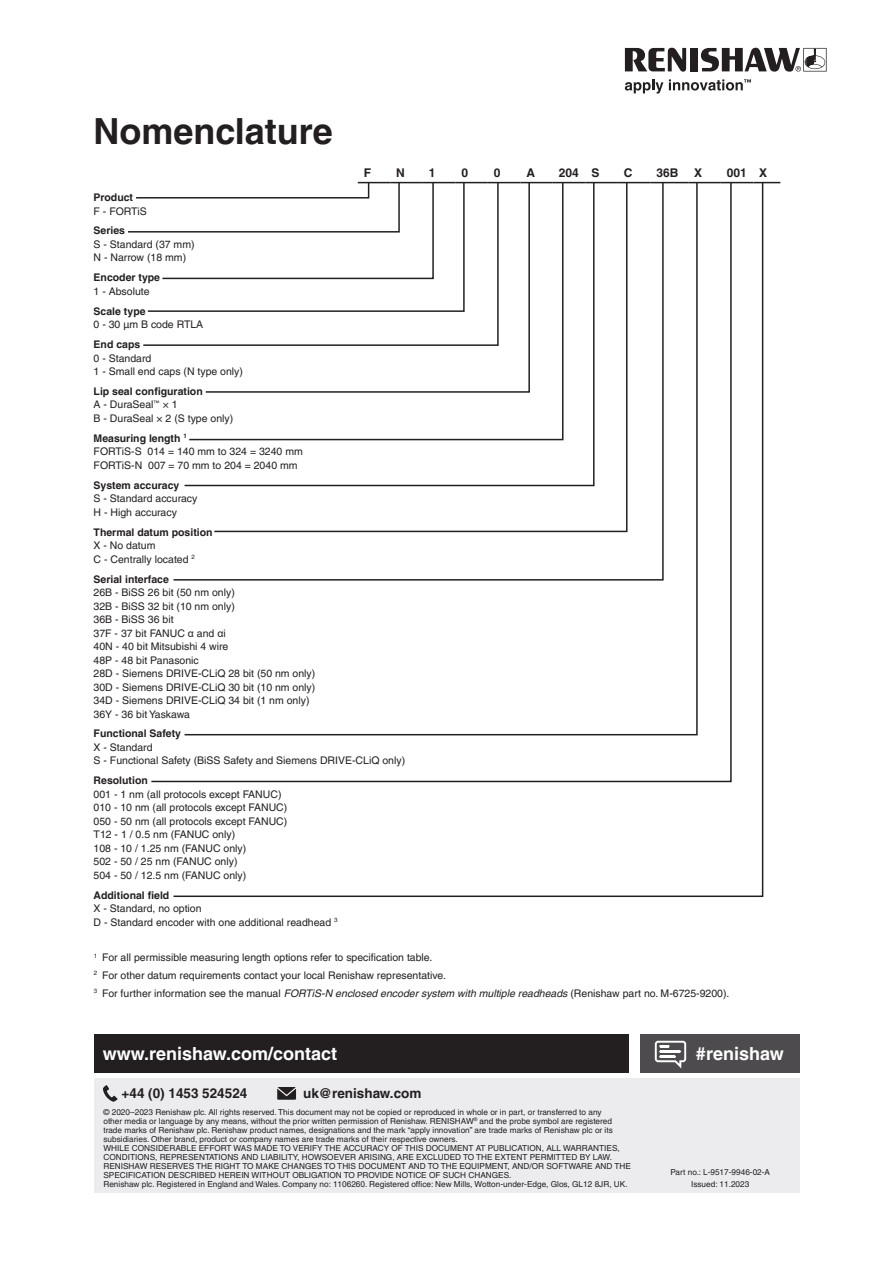
<style>
.page{position:relative;width:893px;height:1263px;background:#fff}
.page>*{position:absolute;margin:0;border:0;box-sizing:border-box;transform-origin:0 0}
.Headling_1__24pt_Bold{font:700 36px "Helvetica LT Pro";color:#231f20}
.back_page_URL_white___hashtag{font:700 18px "Helvetica LT Pro";color:#fff}
.back_page_contact_details{font:700 13.5px "Helvetica LT Pro";color:#231f20}
._8pt_Body_Text_Bold{font:700 12px "Helvetica LT Pro";color:#231f20}
.Nomenclature_7_on_9_roman{font:10.5px "Helvetica LT Pro";color:#231f20}
.Nomenclature_7_on_9_roman_1_5mm_below{font:10.5px "Helvetica LT Pro";color:#231f20}
.Footnote_7pt{font:10.5px "Helvetica LT Pro";color:#231f20}
.Nomenclature_7_on_9_bold{font:700 10.5px "Helvetica LT Pro";color:#231f20}
.Disclaimer{font:8.25px/9px "Helvetica LT Pro";color:#231f20}
.Part_No{font:8.25px "Helvetica LT Pro";color:#231f20}
.s1{font-family:"Arial"}
.s2{font-style:italic}
</style>
<div class="page">
<div style="left:640px;top:1034px;width:160px;height:38px;background:#4d4b4d"></div>
<div style="left:94px;top:1078px;width:706px;height:115px;background:#ececee"></div>
<svg style="left:655px;top:1041px;width:31px;height:27px"></svg>
<svg style="left:172px;top:181px;width:592px;height:717px"></svg>
<div style="left:94px;top:1034px;width:535px;height:39px;background:#231f20"></div>
<svg style="left:103px;top:1085px;width:15px;height:17px"></svg>
<svg style="left:277px;top:1087px;width:19px;height:13px"></svg>
<hr style="left:358px;top:182px;width:32px;height:1px;background:#231f20">
<hr style="left:390px;top:182px;width:33px;height:1px;background:#231f20">
<hr style="left:423px;top:182px;width:32px;height:1px;background:#231f20">
<hr style="left:455px;top:182px;width:33px;height:1px;background:#231f20">
<hr style="left:488px;top:182px;width:32px;height:1px;background:#231f20">
<hr style="left:520px;top:182px;width:33px;height:1px;background:#231f20">
<hr style="left:553px;top:182px;width:32px;height:1px;background:#231f20">
<hr style="left:585px;top:182px;width:33px;height:1px;background:#231f20">
<hr style="left:618px;top:182px;width:32px;height:1px;background:#231f20">
<hr style="left:650px;top:182px;width:38px;height:1px;background:#231f20">
<hr style="left:688px;top:182px;width:33px;height:1px;background:#231f20">
<hr style="left:721px;top:182px;width:32px;height:1px;background:#231f20">
<svg style="left:753px;top:182px;width:27px;height:1px"></svg>
<svg style="left:625px;top:80px;width:38px;height:14px"></svg>
<svg style="left:625px;top:48px;width:61px;height:24px"></svg>
<div style="left:690px;top:48px;width:8px;height:23px;background:#231f20"></div>
<svg style="left:701px;top:48px;width:126px;height:24px"></svg>
<svg style="left:669px;top:79px;width:82px;height:12px"></svg>
<p class="Headling_1__24pt_Bold" style="left:94px;top:110px;width:241px">Nomenclature</p>
<p class="_8pt_Body_Text_Bold" style="left:364px;top:165px;width:9px">F</p>
<p class="_8pt_Body_Text_Bold" style="left:396px;top:165px;width:10px">N</p>
<p class="_8pt_Body_Text_Bold" style="left:429px;top:165px;width:8px">1</p>
<p class="_8pt_Body_Text_Bold" style="left:461px;top:165px;width:8px">0</p>
<p class="_8pt_Body_Text_Bold" style="left:494px;top:165px;width:8px">0</p>
<p class="_8pt_Body_Text_Bold" style="left:526px;top:165px;width:10px">A</p>
<p class="_8pt_Body_Text_Bold" style="left:559px;top:165px;width:22px">204</p>
<p class="_8pt_Body_Text_Bold" style="left:591px;top:165px;width:10px">S</p>
<p class="_8pt_Body_Text_Bold" style="left:624px;top:165px;width:10px">C</p>
<p class="_8pt_Body_Text_Bold" style="left:656px;top:165px;width:24px">36B</p>
<p class="_8pt_Body_Text_Bold" style="left:694px;top:165px;width:10px">X</p>
<p class="_8pt_Body_Text_Bold" style="left:727px;top:165px;width:22px">001</p>
<p class="_8pt_Body_Text_Bold" style="left:759px;top:165px;width:10px">X</p>
<p class="Nomenclature_7_on_9_bold" style="left:94px;top:191px;width:41px">Product</p>
<p class="Nomenclature_7_on_9_roman_1_5mm_below" style="left:94px;top:205px;width:55px">F - FORTiS</p>
<p class="Nomenclature_7_on_9_bold" style="left:94px;top:224px;width:33px">Series</p>
<p class="Nomenclature_7_on_9_roman" style="left:94px;top:238px;width:102px">S - Standard (37 mm)</p>
<p class="Nomenclature_7_on_9_roman_1_5mm_below" style="left:94px;top:252px;width:94px">N - Narrow (18 mm)</p>
<p class="Nomenclature_7_on_9_bold" style="left:94px;top:271px;width:68px">Encoder type</p>
<p class="Nomenclature_7_on_9_roman_1_5mm_below" style="left:94px;top:285px;width:58px">1 - Absolute</p>
<p class="Nomenclature_7_on_9_bold" style="left:94px;top:305px;width:53px">Scale type</p>
<p class="Nomenclature_7_on_9_roman_1_5mm_below" style="left:94px;top:318px;width:111px">0 - 30 μm B code RTLA</p>
<p class="Nomenclature_7_on_9_bold" style="left:94px;top:338px;width:48px">End caps</p>
<p class="Nomenclature_7_on_9_roman" style="left:94px;top:352px;width:59px">0 - Standard</p>
<p class="Nomenclature_7_on_9_roman_1_5mm_below" style="left:94px;top:365px;width:151px">1 - Small end caps (N type only)</p>
<p class="Nomenclature_7_on_9_bold" style="left:94px;top:385px;width:111px">Lip seal configuration</p>
<p class="Nomenclature_7_on_9_roman" style="left:94px;top:399px;width:85px">A - DuraSeal<sup>™</sup> × 1</p>
<p class="Nomenclature_7_on_9_roman_1_5mm_below" style="left:94px;top:412px;width:141px">B - DuraSeal × 2 (S type only)</p>
<p class="Nomenclature_7_on_9_bold" style="left:94px;top:432px;width:95px">Measuring length <sup>1</sup></p>
<p class="Nomenclature_7_on_9_roman" style="left:94px;top:446px;width:211px">FORTiS-S 014 = 140 mm to 324 = 3240 mm</p>
<p class="Nomenclature_7_on_9_roman_1_5mm_below" style="left:94px;top:459px;width:205px">FORTiS-N 007 = 70 mm to 204 = 2040 mm</p>
<p class="Nomenclature_7_on_9_bold" style="left:94px;top:479px;width:87px">System accuracy</p>
<p class="Nomenclature_7_on_9_roman" style="left:94px;top:492px;width:105px">S - Standard accuracy</p>
<p class="Nomenclature_7_on_9_roman_1_5mm_below" style="left:94px;top:506px;width:85px">H - High accuracy</p>
<p class="Nomenclature_7_on_9_bold" style="left:94px;top:525px;width:121px">Thermal datum position</p>
<p class="Nomenclature_7_on_9_roman" style="left:94px;top:539px;width:63px">X - No datum</p>
<p class="Nomenclature_7_on_9_roman_1_5mm_below" style="left:94px;top:553px;width:103px">C - Centrally located <sup>2</sup></p>
<p class="Nomenclature_7_on_9_bold" style="left:94px;top:572px;width:77px">Serial interface</p>
<p class="Nomenclature_7_on_9_roman" style="left:94px;top:586px;width:143px">26B - BiSS 26 bit (50 nm only)</p>
<p class="Nomenclature_7_on_9_roman" style="left:94px;top:600px;width:143px">32B - BiSS 32 bit (10 nm only)</p>
<p class="Nomenclature_7_on_9_roman" style="left:94px;top:613px;width:81px">36B - BiSS 36 bit</p>
<p class="Nomenclature_7_on_9_roman" style="left:94px;top:627px;width:134px">37F - 37 bit FANUC <span class="s1">α</span> and <span class="s1">α</span>i</p>
<p class="Nomenclature_7_on_9_roman" style="left:94px;top:640px;width:136px">40N - 40 bit Mitsubishi 4 wire</p>
<p class="Nomenclature_7_on_9_roman" style="left:94px;top:654px;width:107px">48P - 48 bit Panasonic</p>
<p class="Nomenclature_7_on_9_roman" style="left:94px;top:667px;width:223px">28D - Siemens DRIVE-CLiQ 28 bit (50 nm only)</p>
<p class="Nomenclature_7_on_9_roman" style="left:94px;top:681px;width:223px">30D - Siemens DRIVE-CLiQ 30 bit (10 nm only)</p>
<p class="Nomenclature_7_on_9_roman" style="left:94px;top:694px;width:217px">34D - Siemens DRIVE-CLiQ 34 bit (1 nm only)</p>
<p class="Nomenclature_7_on_9_roman_1_5mm_below" style="left:94px;top:708px;width:98px">36Y - 36 bit Yaskawa</p>
<p class="Nomenclature_7_on_9_bold" style="left:94px;top:727px;width:89px">Functional Safety</p>
<p class="Nomenclature_7_on_9_roman" style="left:94px;top:741px;width:60px">X - Standard</p>
<p class="Nomenclature_7_on_9_roman_1_5mm_below" style="left:94px;top:755px;width:313px">S - Functional Safety (BiSS Safety and Siemens DRIVE-CLiQ only)</p>
<p class="Nomenclature_7_on_9_bold" style="left:94px;top:774px;width:56px">Resolution</p>
<p class="Nomenclature_7_on_9_roman" style="left:94px;top:788px;width:189px">001 - 1 nm (all protocols except FANUC)</p>
<p class="Nomenclature_7_on_9_roman" style="left:94px;top:801px;width:195px">010 - 10 nm (all protocols except FANUC)</p>
<p class="Nomenclature_7_on_9_roman" style="left:94px;top:815px;width:195px">050 - 50 nm (all protocols except FANUC)</p>
<p class="Nomenclature_7_on_9_roman" style="left:94px;top:828px;width:143px">T12 - 1 / 0.5 nm (FANUC only)</p>
<p class="Nomenclature_7_on_9_roman" style="left:94px;top:842px;width:154px">108 - 10 / 1.25 nm (FANUC only)</p>
<p class="Nomenclature_7_on_9_roman" style="left:94px;top:855px;width:145px">502 - 50 / 25 nm (FANUC only)</p>
<p class="Nomenclature_7_on_9_roman_1_5mm_below" style="left:94px;top:869px;width:154px">504 - 50 / 12.5 nm (FANUC only)</p>
<p class="Nomenclature_7_on_9_bold" style="left:94px;top:888px;width:77px">Additional field</p>
<p class="Nomenclature_7_on_9_roman" style="left:94px;top:902px;width:109px">X - Standard, no option</p>
<p class="Nomenclature_7_on_9_roman" style="left:94px;top:916px;width:245px">D - Standard encoder with one additional readhead <sup>3</sup></p>
<p class="Footnote_7pt" style="left:94px;top:951px;width:340px"><sup>1</sup> For all permissible measuring length options refer to specification table.</p>
<p class="Footnote_7pt" style="left:94px;top:969px;width:354px"><sup>2</sup> For other datum requirements contact your local Renishaw representative.</p>
<p class="Footnote_7pt" style="left:94px;top:987px;width:637px"><sup>3</sup> For further information see the manual <span class="s2">FORTiS-N enclosed encoder system with multiple readheads</span> (Renishaw part no. M-6725-9200).</p>
<p class="back_page_URL_white___hashtag" style="left:103px;top:1042px;width:236px">www.renishaw.com/contact</p>
<p class="back_page_URL_white___hashtag" style="left:696px;top:1043px;width:89px">#renishaw</p>
<p class="back_page_contact_details" style="left:122px;top:1084px;width:127px">+44 (0) 1453 524524</p>
<p class="back_page_contact_details" style="left:303px;top:1084px;width:120px">uk@renishaw.com</p>
<p class="Disclaimer" style="left:103px;top:1107px;width:511px">© 2020–2023 Renishaw plc. All rights reserved. This document may not be copied or reproduced in whole or in part, or transferred to any other media or language by any means, without the prior written permission of Renishaw. RENISHAW<sup>®</sup> and the probe symbol are registered trade marks of Renishaw plc. Renishaw product names, designations and the mark “apply innovation” are trade marks of Renishaw plc or its subsidiaries. Other brand, product or company names are trade marks of their respective owners.</p>
<p class="Disclaimer" style="left:103px;top:1143px;width:529px">WHILE CONSIDERABLE EFFORT WAS MADE TO VERIFY THE ACCURACY OF THIS DOCUMENT AT PUBLICATION, ALL WARRANTIES, CONDITIONS, REPRESENTATIONS AND LIABILITY, HOWSOEVER ARISING, ARE EXCLUDED TO THE EXTENT PERMITTED BY LAW.<br>RENISHAW RESERVES THE RIGHT TO MAKE CHANGES TO THIS DOCUMENT AND TO THE EQUIPMENT, AND/OR SOFTWARE AND THE SPECIFICATION DESCRIBED HEREIN WITHOUT OBLIGATION TO PROVIDE NOTICE OF SUCH CHANGES.</p>
<p class="Disclaimer" style="left:103px;top:1179px;width:526px">Renishaw plc. Registered in England and Wales. Company no: 1106260. Registered office: New Mills, Wotton-under-Edge, Glos, GL12 8JR, UK.</p>
<p class="Part_No" style="left:691px;top:1179px;width:60px">Issued: 11.2023</p>
<p class="Part_No" style="left:670px;top:1167px;width:101px">Part no.: L-9517-9946-02-A</p>
</div>
